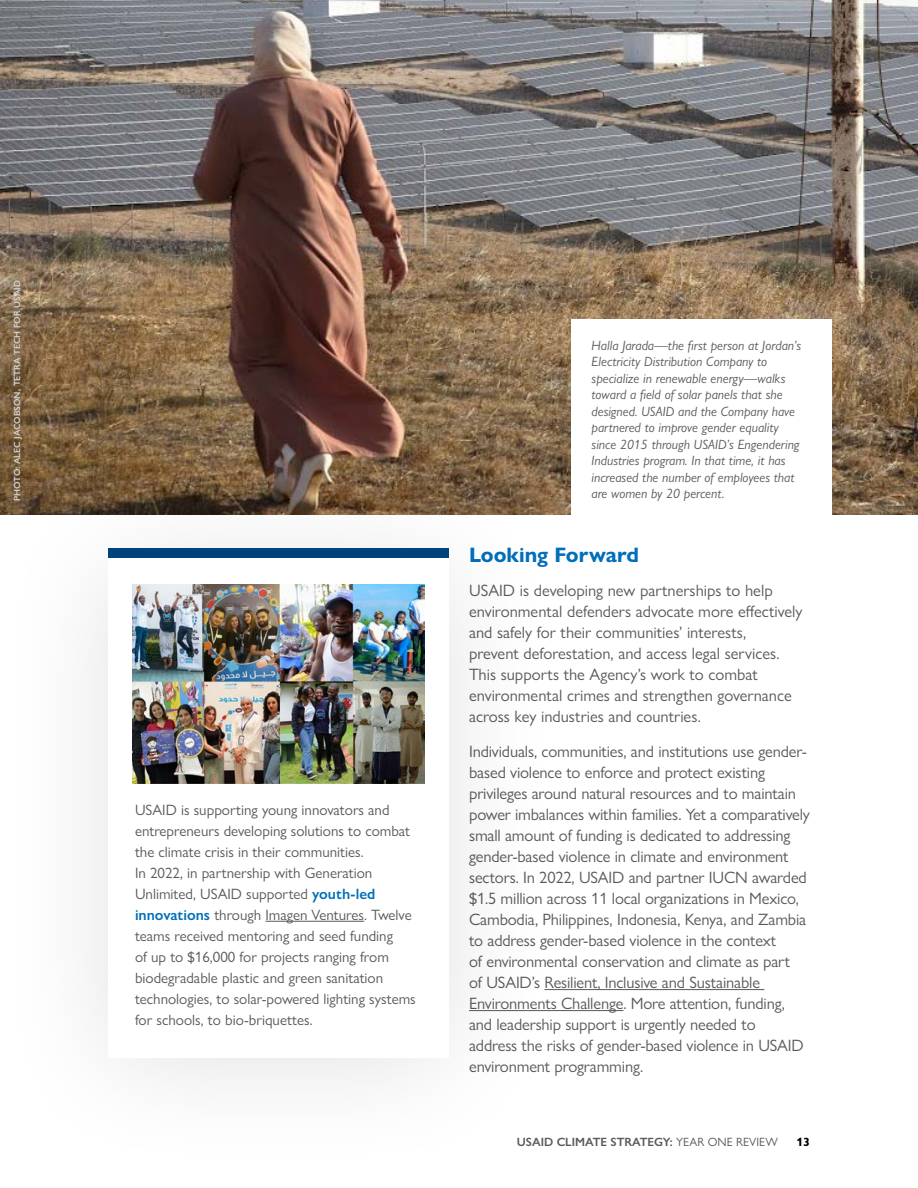
<style>
.page{position:relative;width:918px;height:1188px;background:#fff}
.page>*{position:absolute;margin:0;border:0;box-sizing:border-box;transform-origin:0 0}
.B_Head{font:700 21px "Gill Sans Nova";color:#006fb9}
.body_copy{font:16.5px/21px "Gill Sans Nova";letter-spacing:-.01em;color:#58595b}
.box_text{font:15px/21px "Gill Sans Nova";color:#58595b}
.caption_in_dip_box{font:italic 13.5px/16.5px "Gill Sans Nova";color:#58595b}
.t1{font:600 12px "Gill Sans Nova";color:#58595b}
.t2{font:700 12px "Gill Sans Nova";color:#000}
.credit{font:600 9px "Gill Sans Nova";color:#d1d3d4}
.s1{font-weight:600;color:#006fb9}
.s2{font-weight:400}
</style>
<div class="page">
<img style="left:0;top:0;width:918px;height:514px">
<div style="left:571px;top:320px;width:261px;height:220px;background:#fff"></div>
<hr style="left:544px;top:989px;width:220px;height:1px;background:#58595b">
<hr style="left:469px;top:1010px;width:154px;height:1px;background:#58595b">
<div style="left:0;top:451px;width:563px;height:727px;background:#000;opacity:.12"></div>
<div style="left:108px;top:558px;width:341px;height:499px;background:#fff"></div>
<hr style="left:265px;top:921px;width:99px;height:1px;background:#58595b">
<img style="left:132px;top:585px;width:292px;height:199px">
<div style="left:108px;top:548px;width:341px;height:10px;background:#00437b"></div>
<p class="credit" style="left:11px;top:501px;width:222px;rotate:-90deg">PHOTO: ALEC JACOBSON, TETRA TECH FOR USAID</p>
<p class="box_text" style="left:135px;top:799px;width:282px">USAID is supporting young innovators and entrepreneurs developing solutions to combat the climate crisis in their communities.<br>In 2022, in partnership with Generation Unlimited, USAID supported <span class="s1">youth-led innovations</span> through Imagen Ventures. Twelve teams received mentoring and seed funding<br>of up to $16,000 for projects ranging from biodegradable plastic and green sanitation technologies, to solar-powered lighting systems for schools, to bio-briquettes.</p>
<p class="caption_in_dip_box" style="left:592px;top:337px;width:211px">Halla Jarada—the first person at Jordan’s Electricity Distribution Company to specialize in renewable energy—walks toward a field of solar panels that she designed. USAID and the Company have partnered to improve gender equality since 2015 through USAID’s Engendering Industries program. In that time, it has increased the number of employees that are women by 20 percent.</p>
<p class="B_Head" style="left:469px;top:542px;width:171px">Looking Forward</p>
<p class="body_copy" style="left:469px;top:580px;width:335px">USAID is developing new partnerships to help environmental defenders advocate more effectively and safely for their communities’ interests,<br>prevent deforestation, and access legal services.<br>This supports the Agency’s work to combat environmental crimes and strengthen governance across key industries and countries.</p>
<p class="body_copy" style="left:469px;top:741px;width:342px">Individuals, communities, and institutions use gender&shy;based violence to enforce and protect existing privileges around natural resources and to maintain power imbalances within families. Yet a comparatively small amount of funding is dedicated to addressing gender-based violence in climate and environment sectors. In 2022, USAID and partner IUCN awarded $1.5 million across 11 local organizations in Mexico, Cambodia, Philippines, Indonesia, Kenya, and Zambia to address gender-based violence in the context<br>of environmental conservation and climate as part<br>of USAID’s Resilient, Inclusive and Sustainable Environments Challenge. More attention, funding, and leadership support is urgently needed to<br>address the risks of gender-based violence in USAID environment programming.</p>
<p class="t1" style="left:517px;top:1135px;width:263px">USAID CLIMATE STRATEGY: <span class="s2">YEAR ONE REVIEW</span></p>
<p class="t2" style="left:796px;top:1135px;width:15px">13</p>
</div>
